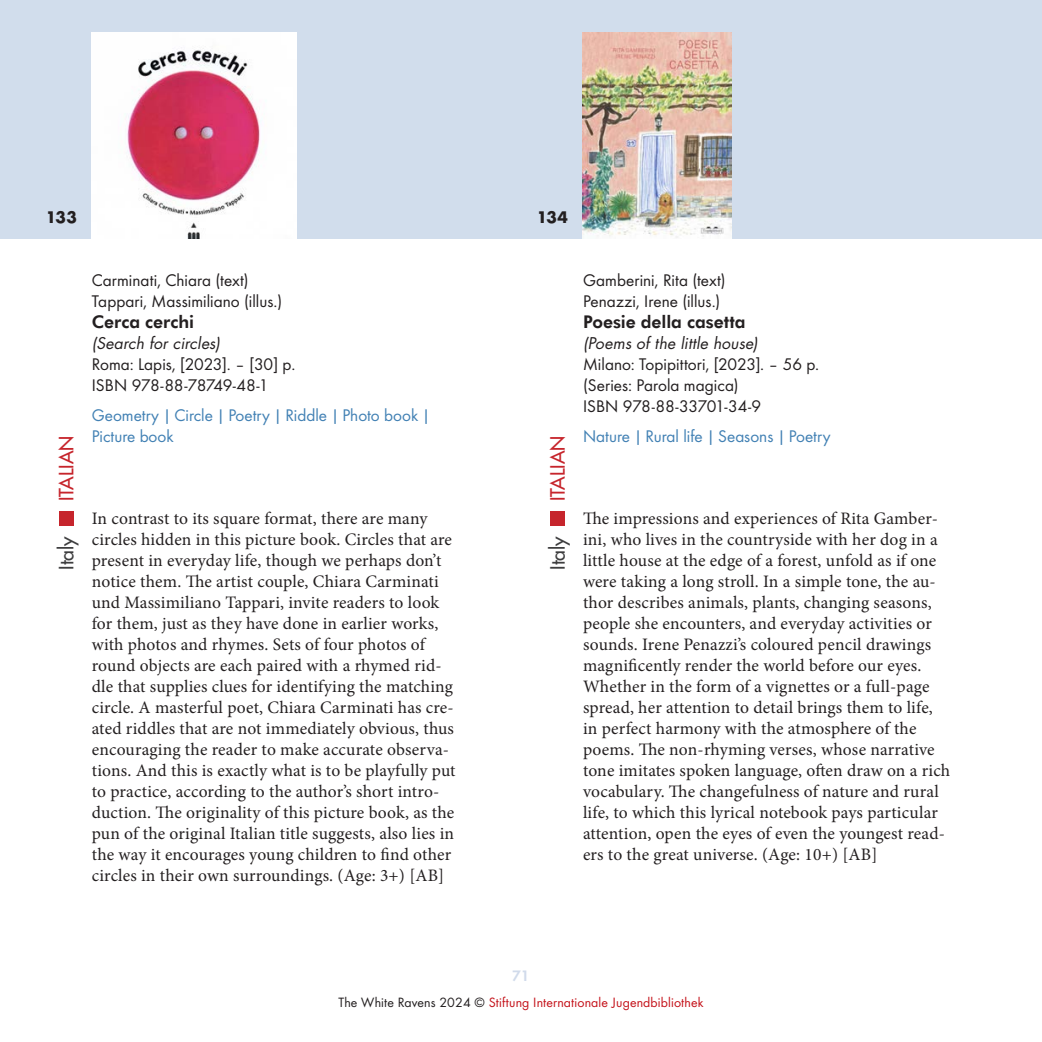
<style>
.page{position:relative;width:1042px;height:1042px;background:#fff}
.page>*{position:absolute;margin:0;border:0;box-sizing:border-box;transform-origin:0 0}
.Sprache{font:19.25px "Futura";letter-spacing:-.005em;color:#c6252c}
.t1{font:19.25px "Futura";color:#3e3e3f}
._03-country{font:17.5px/21px "Minion Pro";letter-spacing:.01em;color:#231f20}
._03-country-2{font:17.5px "Futura Boo";letter-spacing:.005em;color:#231f20}
._03-country-3{font:17.5px/21px "Futura Boo";color:#4281b4}
._03-country-4{font:17.5px "Futura Boo";letter-spacing:-.02em;color:#231f20}
._03-country-5{font:800 17.5px "Futura BT";color:#231f20}
.Zahl{font:700 17.5px "Futura";letter-spacing:-.015em;color:#231f20}
._03-country-6{font:italic 15.75px "Futura";letter-spacing:.01em;color:#231f20}
.t2{font:15.75px "Futura Dem";color:#d1dbeb}
.t3{font:14px "Futura Boo";letter-spacing:.01em;color:#c4121a}
.s1{color:#231f20}
</style>
<div class="page">
<div style="left:59px;top:511px;width:15px;height:15px;background:#c6252c"></div>
<div style="left:550px;top:511px;width:15px;height:15px;background:#c6252c"></div>
<div style="left:0;top:0;width:1042px;height:238px;background:#d1ddec"></div>
<img style="left:92px;top:32px;width:204px;height:206px">
<img style="left:583px;top:32px;width:148px;height:206px">
<p class="Zahl" style="left:46px;top:204px;width:32px">133</p>
<p class="Zahl" style="left:537px;top:204px;width:33px">134</p>
<p class="Sprache" style="left:54px;top:501px;width:67px;rotate:-90deg">ITALIAN</p>
<p class="t1" style="left:54px;top:570px;width:35px;rotate:-90deg">Italy</p>
<p class="_03-country-2" style="left:92px;top:268px;width:158px">Carminati, Chiara (text)</p>
<p class="_03-country-2" style="left:92px;top:289px;width:192px">Tappari, Massimiliano (illus.)</p>
<p class="_03-country-5" style="left:92px;top:311px;width:104px">Cerca cerchi</p>
<p class="_03-country-6" style="left:92px;top:333px;width:130px">(Search for circles)</p>
<p class="_03-country-2" style="left:92px;top:352px;width:205px">Roma: Lapis, [2023]. – [30] p.</p>
<p class="_03-country-4" style="left:92px;top:373px;width:178px">ISBN 978-88-78749-48-1</p>
<p class="_03-country-3" style="left:92px;top:404px;width:340px">Geometry | Circle | Poetry | Riddle | Photo book |<br>Picture book</p>
<p class="_03-country" style="left:92px;top:508px;width:365px">In contrast to its square format, there are many circles hidden in this picture book. Circles that are present in everyday life, though we perhaps don’t notice them. The artist couple, Chiara Carminati und Massimiliano Tappari, invite readers to look for them, just as they have done in earlier works, with photos and rhymes. Sets of four photos of round objects are each paired with a rhymed rid&shy;dle that supplies clues for identifying the matching circle. A masterful poet, Chiara Carminati has cre&shy;ated riddles that are not immediately obvious, thus encouraging the reader to make accurate observa&shy;tions. And this is exactly what is to be playfully put to practice, according to the author’s short intro&shy;duction. The originality of this picture book, as the pun of the original Italian title suggests, also lies in the way it encourages young children to find other circles in their own surroundings. (Age: 3+) [AB]</p>
<p class="Sprache" style="left:546px;top:501px;width:67px;rotate:-90deg">ITALIAN</p>
<p class="t1" style="left:546px;top:570px;width:35px;rotate:-90deg">Italy</p>
<p class="_03-country-2" style="left:583px;top:268px;width:144px">Gamberini, Rita (text)</p>
<p class="_03-country-2" style="left:583px;top:289px;width:139px">Penazzi, Irene (illus.)</p>
<p class="_03-country-5" style="left:583px;top:311px;width:164px">Poesie della casetta</p>
<p class="_03-country-6" style="left:583px;top:333px;width:176px">(Poems of the little house)</p>
<p class="_03-country-2" style="left:583px;top:352px;width:238px">Milano: Topipittori, [2023]. – 56 p.</p>
<p class="_03-country-2" style="left:583px;top:373px;width:157px">(Series: Parola magica)</p>
<p class="_03-country-4" style="left:583px;top:394px;width:180px">ISBN 978-88-33701-34-9</p>
<p class="_03-country-3" style="left:583px;top:425px;width:249px">Nature | Rural life | Seasons | Poetry</p>
<p class="_03-country" style="left:583px;top:508px;width:369px">The impressions and experiences of Rita Gamber&shy;ini, who lives in the countryside with her dog in a little house at the edge of a forest, unfold as if one were taking a long stroll. In a simple tone, the au&shy;thor describes animals, plants, changing seasons, people she encounters, and everyday activities or sounds. Irene Penazzi’s coloured pencil drawings magnificently render the world before our eyes.<br>Whether in the form of a vignettes or a full-page spread, her attention to detail brings them to life, in perfect harmony with the atmosphere of the poems. The non-rhyming verses, whose narrative tone imitates spoken language, often draw on a rich vocabulary. The changefulness of nature and rural life, to which this lyrical notebook pays particular attention, open the eyes of even the youngest read&shy;ers to the great universe. (Age: 10+) [AB]</p>
<p class="t2" style="left:512px;top:965px;width:19px">71</p>
<p class="t3" style="left:338px;top:992px;width:367px"><span class="s1">The White Ravens 2024 ©</span> Stiftung Internationale Jugendbibliothek</p>
</div>
